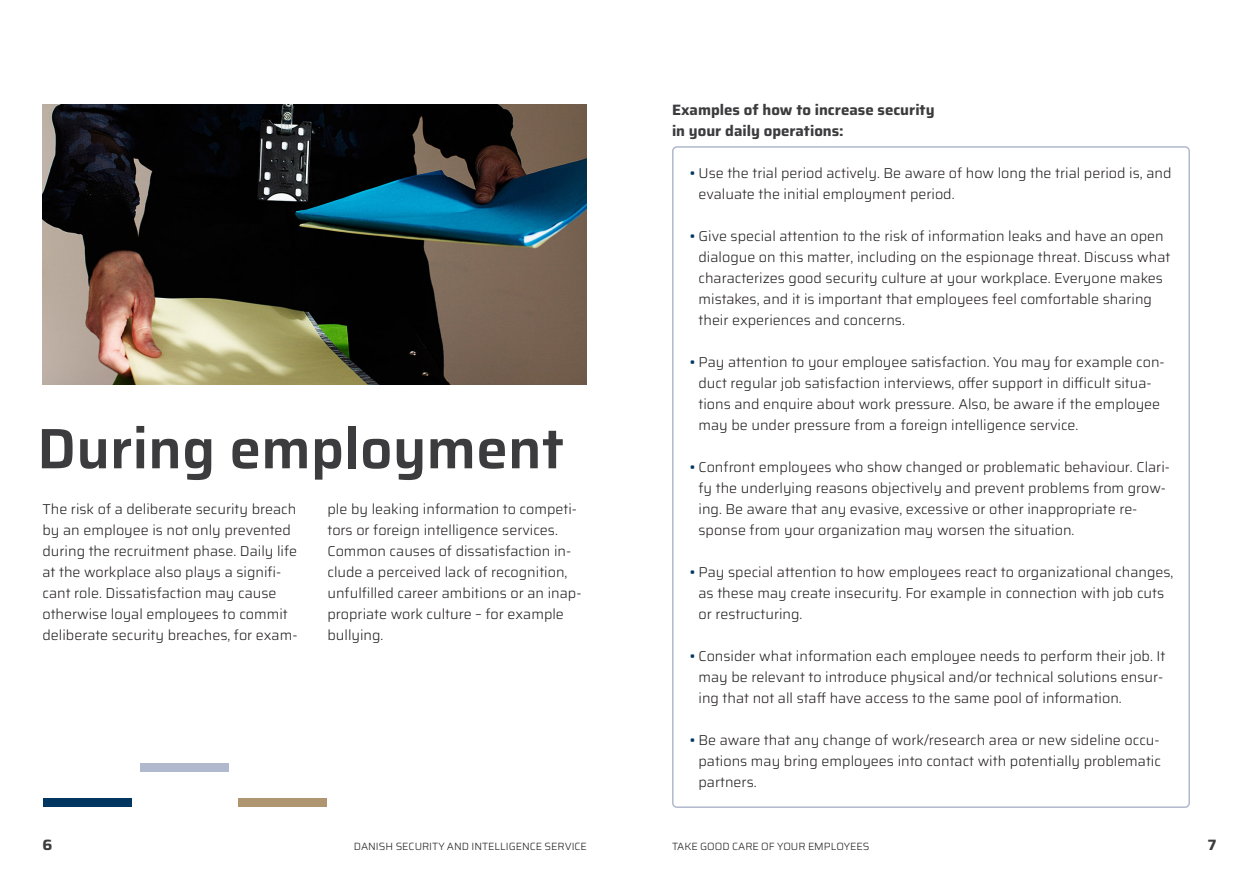
<style>
.page{position:relative;width:1259px;height:893px;background:#fff}
.page>*{position:absolute;margin:0;border:0;box-sizing:border-box;transform-origin:0 0}
.Rubrik{font:600 57px "Saira";color:#3c3c3e}
.Mellemrubrik{font:700 15px/21px "Saira";color:#3c3c3e}
.Brød{font:300 14.25px/21px "Saira";color:#231f20}
.t1{font:300 10.5px "Saira";color:#231f20}
.s1{color:#003660}
</style>
<div class="page">
<div style="left:672px;top:146px;width:518px;height:662px;border:2px solid #b0b9cd;border-radius:4px"></div>
<img style="left:43px;top:104px;width:544px;height:281px">
<div style="left:43px;top:798px;width:88px;height:9px;background:#003660"></div>
<div style="left:140px;top:763px;width:89px;height:9px;background:#b0b9cd"></div>
<div style="left:238px;top:798px;width:89px;height:9px;background:#af9670"></div>
<p class="Rubrik" style="left:37px;top:402px;width:528px">During employment</p>
<p class="Brød" style="left:43px;top:498px;width:256px">The risk of a deliberate security breach by an employee is not only prevented during the recruitment phase. Daily life at the workplace also plays a signifi&shy;cant role. Dissatisfaction may cause otherwise loyal employees to commit deliberate security breaches, for exam-</p>
<p class="Brød" style="left:327px;top:498px;width:255px">ple by leaking information to competi&shy;tors or foreign intelligence services.<br>Common causes of dissatisfaction in&shy;clude a perceived lack of recognition, unfulfilled career ambitions or an inap&shy;propriate work culture – for example bullying.</p>
<p class="Mellemrubrik" style="left:672px;top:99px;width:264px">Examples of how to increase security in your daily operations:</p>
<p class="Brød" style="left:698px;top:162px;width:474px;text-indent:-8px"><span class="s1">:</span> Use the trial period actively. Be aware of how long the trial period is, and evaluate the initial employment period.</p>
<p class="Brød" style="left:698px;top:225px;width:473px;text-indent:-8px"><span class="s1">:</span> Give special attention to the risk of information leaks and have an open dialogue on this matter, including on the espionage threat. Discuss what characterizes good security culture at your workplace. Everyone makes mistakes, and it is important that employees feel comfortable sharing their experiences and concerns.</p>
<p class="Brød" style="left:698px;top:351px;width:468px;text-indent:-8px"><span class="s1">:</span> Pay attention to your employee satisfaction. You may for example con&shy;duct regular job satisfaction interviews, offer support in difficult situa&shy;tions and enquire about work pressure. Also, be aware if the employee may be under pressure from a foreign intelligence service.</p>
<p class="Brød" style="left:698px;top:456px;width:473px;text-indent:-8px"><span class="s1">:</span> Confront employees who show changed or problematic behaviour. Clari&shy;fy the underlying reasons objectively and prevent problems from grow&shy;ing. Be aware that any evasive, excessive or other inappropriate re&shy;sponse from your organization may worsen the situation.</p>
<p class="Brød" style="left:698px;top:561px;width:476px;text-indent:-8px"><span class="s1">:</span> Pay special attention to how employees react to organizational changes, as these may create insecurity. For example in connection with job cuts or restructuring.</p>
<p class="Brød" style="left:698px;top:645px;width:468px;text-indent:-8px"><span class="s1">:</span> Consider what information each employee needs to perform their job. It may be relevant to introduce physical and/or technical solutions ensur&shy;ing that not all staff have access to the same pool of information.</p>
<p class="Brød" style="left:698px;top:729px;width:464px;text-align:justify;text-indent:-8px"><span class="s1">:</span> Be aware that any change of work/research area or new sideline occu&shy;pations may bring employees into contact with potentially problematic partners.</p>
<p class="Mellemrubrik" style="left:43px;top:834px;width:11px">6</p>
<p class="t1" style="left:354px;top:838px;width:235px">DANISH SECURITY AND INTELLIGENCE SERVICE</p>
<p class="t1" style="left:672px;top:838px;width:199px">TAKE GOOD CARE OF YOUR EMPLOYEES</p>
<p class="Mellemrubrik" style="left:1207px;top:834px;width:10px">7</p>
</div>
